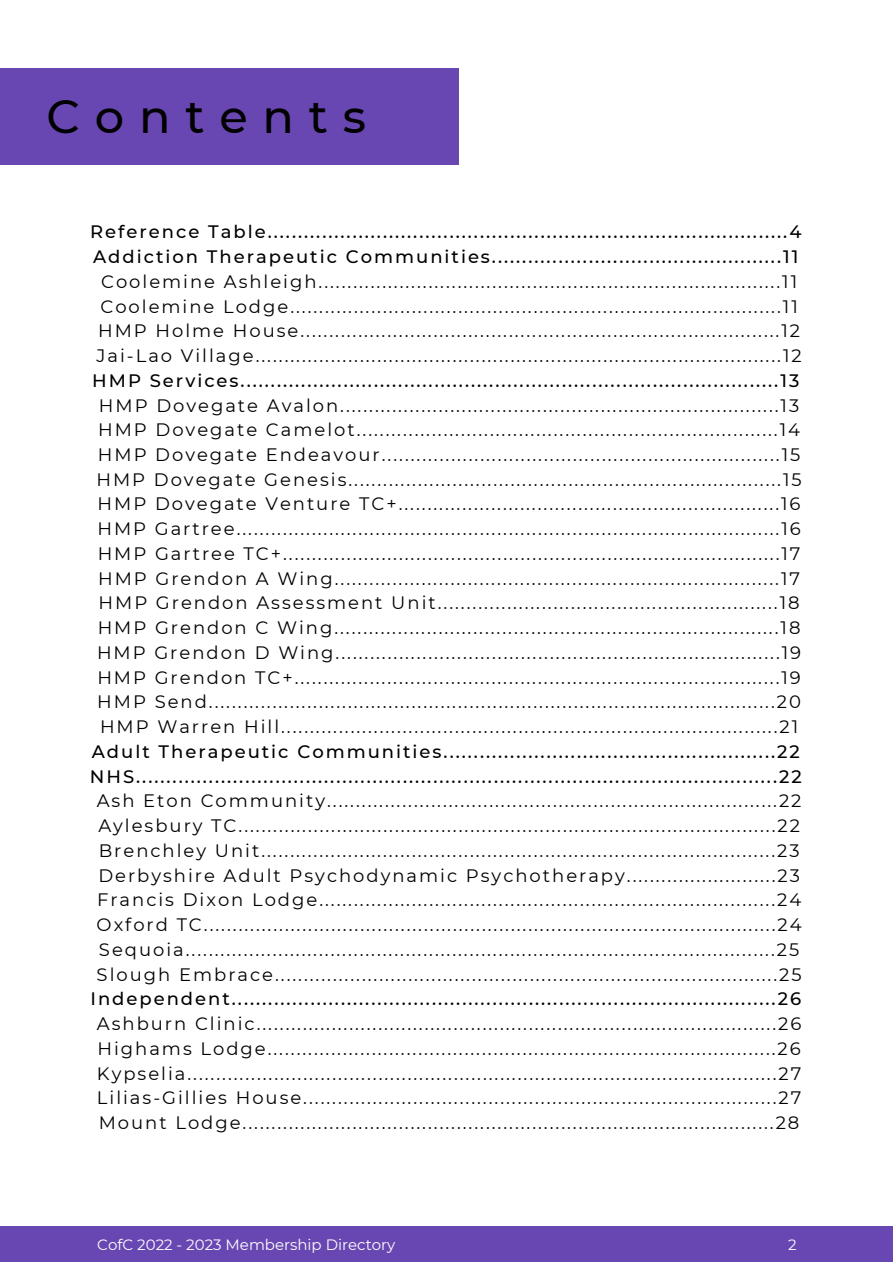
<style>
.page{position:relative;width:893px;height:1264px;background:#fff}
.page>*{position:absolute;margin:0;border:0;box-sizing:border-box;transform-origin:0 0}
.t1{font:500 46.35px "Montserrat";letter-spacing:.32em;color:#000}
.t2{font:18px/24.8px "Montserrat";letter-spacing:.11em;color:#000}
.t3{font:500 18px/24.8px "Montserrat";letter-spacing:.11em;color:#000}
.t4{font:15px "Montserrat";color:#fff}
</style>
<div class="page">
<div style="left:0;top:69px;width:459px;height:95px;background:#6947b3"></div>
<div style="left:0;top:1226px;width:892px;height:36px;background:#6947b3"></div>
<h1 class="t1" style="left:47px;top:88px;width:321px">Contents</h1>
<p class="t3" style="left:90px;top:219px;width:712px">Reference Table......................................................................................4<br>Addiction Therapeutic Communities................................................11</p>
<p class="t2" style="left:96px;top:269px;width:706px">Coolemine Ashleigh................................................................................11<br>Coolemine Lodge.....................................................................................11<br>HMP Holme House...................................................................................12<br>Jai-Lao Village...........................................................................................12</p>
<p class="t3" style="left:92px;top:368px;width:708px">HMP Services.........................................................................................13</p>
<p class="t2" style="left:96px;top:392px;width:706px">HMP Dovegate Avalon............................................................................13<br>HMP Dovegate Camelot.........................................................................14<br>HMP Dovegate Endeavour.....................................................................15<br>HMP Dovegate Genesis...........................................................................15<br>HMP Dovegate Venture TC+..................................................................16<br>HMP Gartree..............................................................................................16<br>HMP Gartree TC+......................................................................................17<br>HMP Grendon A Wing.............................................................................17<br>HMP Grendon Assessment Unit...........................................................18<br>HMP Grendon C Wing.............................................................................18<br>HMP Grendon D Wing.............................................................................19<br>HMP Grendon TC+....................................................................................19<br>HMP Send..................................................................................................20<br>HMP Warren Hill......................................................................................21</p>
<p class="t3" style="left:90px;top:739px;width:713px">Adult Therapeutic Communities.......................................................22<br>NHS..........................................................................................................22</p>
<p class="t2" style="left:97px;top:788px;width:706px">Ash Eton Community..............................................................................22<br>Aylesbury TC.............................................................................................22<br>Brenchley Unit.........................................................................................23<br>Derbyshire Adult Psychodynamic Psychotherapy..........................23<br>Francis Dixon Lodge...............................................................................24<br>Oxford TC...................................................................................................24<br>Sequoia......................................................................................................25<br>Slough Embrace.......................................................................................25</p>
<p class="t3" style="left:90px;top:986px;width:712px">Independent..........................................................................................26</p>
<p class="t2" style="left:97px;top:1011px;width:706px;text-align:justify">Ashburn Clinic..........................................................................................26<br>Highams Lodge........................................................................................26<br>Kypselia......................................................................................................27<br>Lilias-Gillies House..................................................................................27<br>Mount Lodge............................................................................................28</p>
<p class="t4" style="left:97px;top:1235px;width:299px">CofC 2022 - 2023 Membership Directory</p>
<p class="t4" style="left:788px;top:1235px;width:10px">2</p>
</div>
